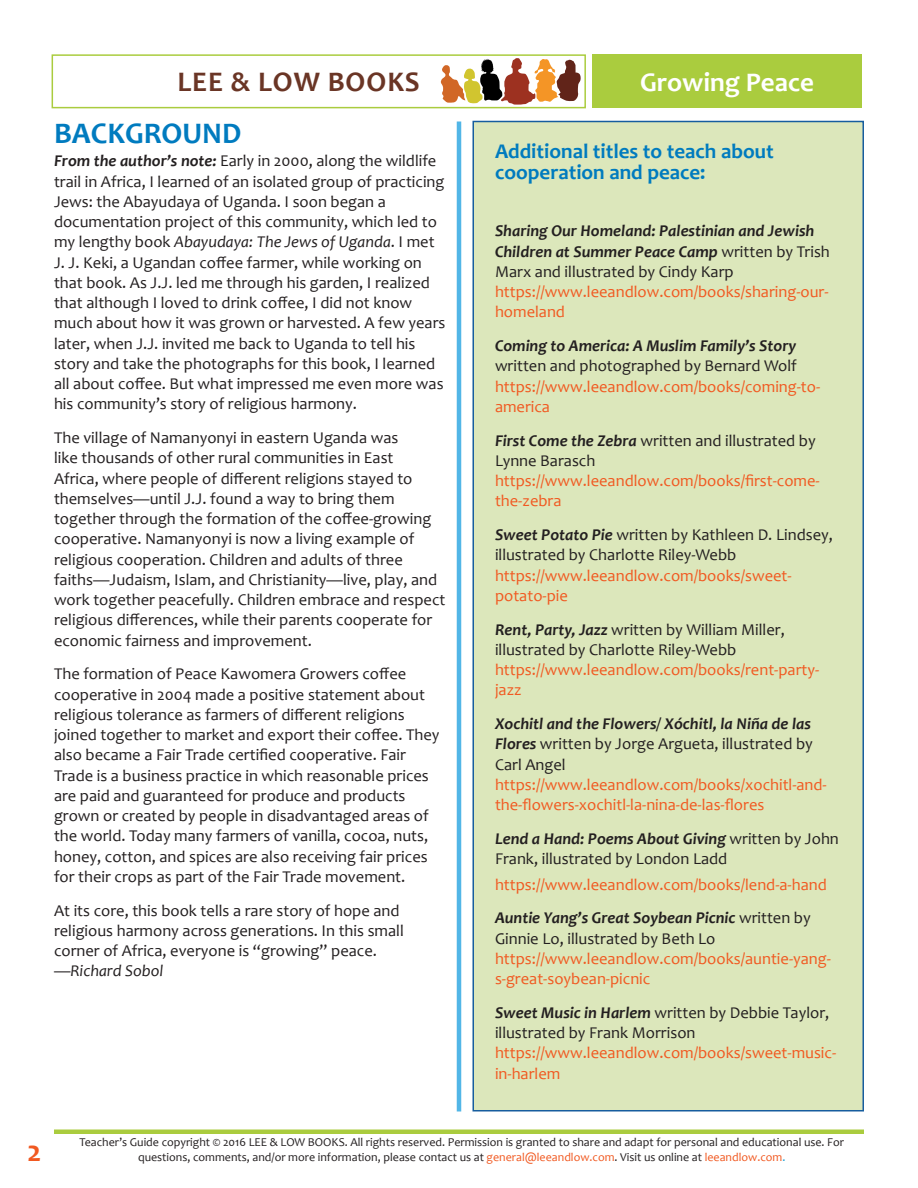
<style>
.page{position:relative;width:918px;height:1188px;background:#fff}
.page>*{position:absolute;margin:0;border:0;box-sizing:border-box;transform-origin:0 0}
.Blue_Single_Column_H{font:700 30px "Candara";color:#007bbf}
.t1{font:700 30px "Candara";color:#f15921}
.t2{font:700 28.5px "Candara";letter-spacing:.03em;color:#6a3525}
.t3{font:700 27px "Candara";color:#fff}
.blue_running_heads{font:700 21px/21px "Candara";color:#007bbf}
.text{font:16.5px/20.2px "Candara";color:#231f20}
.text-2{font:16.5px/20.2px "Candara";color:#f15921}
.text-3{font:italic 700 16.5px/20.2px "Candara";color:#231f20}
.t4{font:12px/14.4px "Candara";color:#231f20;text-align:center}
.s1{font-weight:700;font-style:italic}
.s2{font-style:italic}
.s3{font-weight:400;font-style:normal}
.s4{font-weight:400;font-style:normal;color:#f15921}
.s5{font-weight:700;font-style:italic;color:#231f20}
.s6{color:#231f20}
.s7{color:#f15921}
.s8{color:#0f9bd3}
</style>
<div class="page">
<div style="left:592px;top:54px;width:270px;height:54px;background:#aacc3e"></div>
<svg style="left:441px;top:58px;width:140px;height:47px"></svg>
<div style="left:52px;top:54px;width:534px;height:54px;border:2px solid #aacc3e"></div>
<hr style="left:54px;top:1130px;width:810px;height:4px;background:#aacc3e">
<hr style="left:457px;top:122px;width:4px;height:990px;background:#52b6e7">
<div style="left:473px;top:122px;width:390px;height:989px;background:#dce7bb"></div>
<div style="left:472px;top:121px;width:392px;height:991px;border:2px solid #175d9e"></div>
<h2 class="t2" style="left:178px;top:64px;width:244px">LEE &amp; LOW BOOKS</h2>
<h3 class="t3" style="left:640px;top:65px;width:175px">Growing Peace</h3>
<p class="Blue_Single_Column_H" style="left:54px;top:115px;width:189px">BACKGROUND</p>
<p class="text" style="left:54px;top:151px;width:393px"><span class="s1">From the author’s note:</span> Early in 2000, along the wildlife trail in Africa, I learned of an isolated group of practicing Jews: the Abayudaya of Uganda. I soon began a documentation project of this community, which led to my lengthy book <span class="s2">Abayudaya: The Jews of Uganda</span>. I met J. J. Keki, a Ugandan coffee farmer, while working on that book. As J.J. led me through his garden, I realized that although I loved to drink coffee, I did not know much about how it was grown or harvested. A few years later, when J.J. invited me back to Uganda to tell his story and take the photographs for this book, I learned all about coffee. But what impressed me even more was his community’s story of religious harmony.</p>
<p class="text" style="left:54px;top:428px;width:393px">The village of Namanyonyi in eastern Uganda was<br>like thousands of other rural communities in East<br>Africa, where people of different religions stayed to themselves—until J.J. found a way to bring them together through the formation of the coffee-growing cooperative. Namanyonyi is now a living example of religious cooperation. Children and adults of three faiths—Judaism, Islam, and Christianity—live, play, and work together peacefully. Children embrace and respect religious differences, while their parents cooperate for economic fairness and improvement.</p>
<p class="text" style="left:54px;top:664px;width:387px">The formation of Peace Kawomera Growers coffee cooperative in 2004 made a positive statement about religious tolerance as farmers of different religions joined together to market and export their coffee. They also became a Fair Trade certified cooperative. Fair Trade is a business practice in which reasonable prices are paid and guaranteed for produce and products grown or created by people in disadvantaged areas of the world. Today many farmers of vanilla, cocoa, nuts, honey, cotton, and spices are also receiving fair prices for their crops as part of the Fair Trade movement.</p>
<p class="text" style="left:54px;top:900px;width:351px">At its core, this book tells a rare story of hope and religious harmony across generations. In this small corner of Africa, everyone is “growing” peace. —<span class="s2">Richard Sobol</span></p>
<p class="blue_running_heads" style="left:495px;top:141px;width:280px">Additional titles to teach about cooperation and peace:</p>
<p class="text-3" style="left:495px;top:221px;width:336px">Sharing Our Homeland: Palestinian and Jewish Children at Summer Peace Camp <span class="s3">written by Trish Marx and illustrated by Cindy Karp </span><span class="s4">https://www.leeandlow.com/books/sharing-our&shy;homeland</span></p>
<p class="text-2" style="left:495px;top:336px;width:327px"><span class="s5">Coming to America: A Muslim Family’s Story </span><span class="s6">written and photographed by Bernard Wolf </span>https://www.leeandlow.com/books/coming-to&shy;america</p>
<p class="text-2" style="left:495px;top:430px;width:326px"><span class="s5">First Come the Zebra</span> <span class="s6">written and illustrated by<br>Lynne Barasch </span>https://www.leeandlow.com/books/first-come&shy;the-zebra</p>
<p class="text" style="left:495px;top:525px;width:339px"><span class="s1">Sweet Potato Pie</span> written by Kathleen D. Lindsey, illustrated by Charlotte Riley-Webb <span class="s7">https://www.leeandlow.com/books/sweet&shy;potato-pie</span></p>
<p class="text" style="left:495px;top:619px;width:326px"><span class="s1">Rent, Party, Jazz</span> written by William Miller, illustrated by Charlotte Riley-Webb <span class="s7">https://www.leeandlow.com/books/rent-party&shy;jazz</span></p>
<p class="text-2" style="left:495px;top:714px;width:333px"><span class="s5">Xochitl and the Flowers/ Xóchitl, la Niña de las Flores</span> <span class="s6">written by Jorge Argueta, illustrated by Carl Angel </span>https://www.leeandlow.com/books/xochitl-and&shy;the-flowers-xochitl-la-nina-de-las-flores</p>
<p class="text" style="left:495px;top:828px;width:345px"><span class="s1">Lend a Hand: Poems About Giving</span> written by John<br>Frank, illustrated by London Ladd</p>
<p class="text-2" style="left:495px;top:874px;width:333px">https://www.leeandlow.com/books/lend-a-hand</p>
<p class="text-2" style="left:495px;top:908px;width:337px"><span class="s5">Auntie Yang’s Great Soybean Picnic</span> <span class="s6">written by Ginnie Lo, illustrated by Beth Lo </span>https://www.leeandlow.com/books/auntie-yang&shy;s-great-soybean-picnic</p>
<p class="text-2" style="left:495px;top:1002px;width:343px"><span class="s5">Sweet Music in Harlem</span> <span class="s6">written by Debbie Taylor, illustrated by Frank Morrison </span>https://www.leeandlow.com/books/sweet-music&shy;in-harlem</p>
<p class="t1" style="left:27px;top:1133px;width:16px">2</p>
<p class="t4" style="left:79px;top:1135px;width:766px">Teacher’s Guide copyright © 2016 LEE &amp; LOW BOOKS. All rights reserved. Permission is granted to share and adapt for personal and educational use. For questions, comments, and/or more information, please contact us at <span class="s7">general@leeandlow.com</span>. Visit us online at <span class="s7">leeandlow.com</span><span class="s8">.</span></p>
</div>
